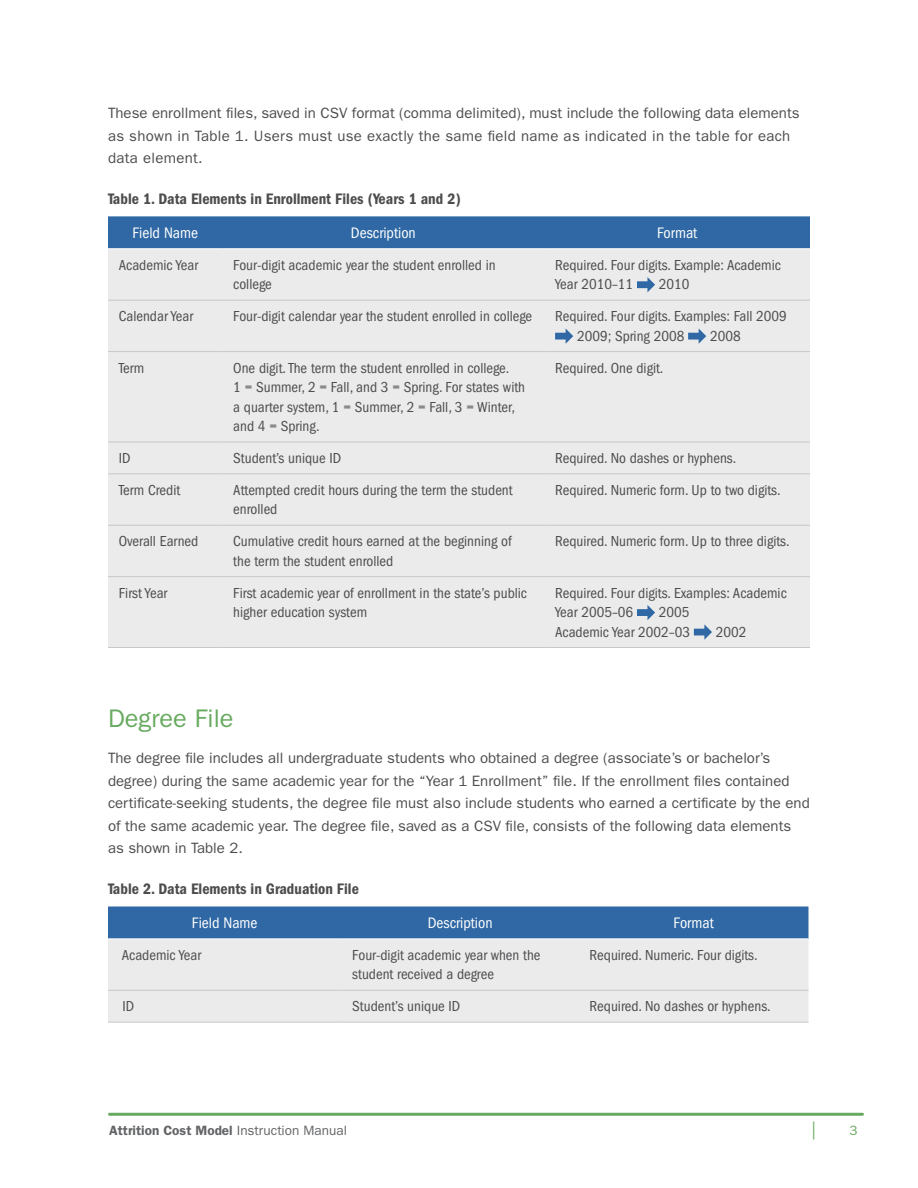
<style>
.page{position:relative;width:918px;height:1188px;background:#fff}
.page>*{position:absolute;margin:0;border:0;box-sizing:border-box;transform-origin:0 0}
.t1{font:25.5px "ITC Franklin Gothic Std";color:#68aa60}
.t2{font:18px "ITC Franklin Gothic Std";color:#68aa60}
.t3{font:15.75px "ITC Franklin Gothic Std Dm Cd";color:#4d4d4f}
.t4{font:condensed 15.75px "ITC Franklin Gothic Std";color:#fff}
.t5{font:condensed 15px/19.5px "ITC Franklin Gothic Std";color:#4d4d4f}
.t6{font:15px/22.5px "ITC Franklin Gothic Std";color:#4d4d4f}
.t7{font:600 13.5px "ITC Franklin Gothic Std";color:#636466}
.t8{font:13.5px "ITC Franklin Gothic Std";color:#68aa60}
.s1{font-weight:400}
</style>
<div class="page">
<hr style="left:110px;top:1113px;width:752px;height:3px;background:#68aa60">
<div style="left:108px;top:216px;width:702px;height:32px;background:#2f68a4"></div>
<div style="left:108px;top:249px;width:702px;height:398px;background:#ebebec"></div>
<hr style="left:108px;top:351px;width:114px;height:1px;background:#c7c8ca">
<hr style="left:222px;top:351px;width:322px;height:1px;background:#c7c8ca">
<hr style="left:544px;top:351px;width:266px;height:1px;background:#c7c8ca">
<hr style="left:108px;top:442px;width:114px;height:1px;background:#c7c8ca">
<hr style="left:222px;top:442px;width:322px;height:1px;background:#c7c8ca">
<hr style="left:544px;top:442px;width:266px;height:1px;background:#c7c8ca">
<hr style="left:108px;top:473px;width:114px;height:1px;background:#c7c8ca">
<hr style="left:222px;top:473px;width:322px;height:1px;background:#c7c8ca">
<hr style="left:544px;top:473px;width:266px;height:1px;background:#c7c8ca">
<hr style="left:108px;top:525px;width:114px;height:1px;background:#c7c8ca">
<hr style="left:222px;top:525px;width:322px;height:1px;background:#c7c8ca">
<hr style="left:544px;top:525px;width:266px;height:1px;background:#c7c8ca">
<hr style="left:108px;top:576px;width:114px;height:1px;background:#c7c8ca">
<hr style="left:222px;top:576px;width:322px;height:1px;background:#c7c8ca">
<hr style="left:544px;top:576px;width:266px;height:1px;background:#c7c8ca">
<hr style="left:108px;top:647px;width:114px;height:1px;background:#c7c8ca">
<hr style="left:222px;top:647px;width:322px;height:1px;background:#c7c8ca">
<hr style="left:544px;top:647px;width:266px;height:1px;background:#c7c8ca">
<hr style="left:108px;top:300px;width:114px;height:1px;background:#c7c8ca">
<hr style="left:222px;top:300px;width:322px;height:1px;background:#c7c8ca">
<hr style="left:544px;top:300px;width:266px;height:1px;background:#c7c8ca">
<svg style="left:637px;top:277px;width:18px;height:15px"></svg>
<svg style="left:555px;top:328px;width:18px;height:16px"></svg>
<svg style="left:688px;top:328px;width:18px;height:16px"></svg>
<svg style="left:637px;top:605px;width:18px;height:15px"></svg>
<svg style="left:694px;top:624px;width:18px;height:16px"></svg>
<div style="left:108px;top:906px;width:700px;height:33px;background:#2f68a4"></div>
<div style="left:108px;top:940px;width:700px;height:82px;background:#ebebec"></div>
<hr style="left:108px;top:990px;width:234px;height:1px;background:#c7c8ca">
<hr style="left:342px;top:990px;width:233px;height:1px;background:#c7c8ca">
<hr style="left:575px;top:990px;width:234px;height:1px;background:#c7c8ca">
<hr style="left:108px;top:1022px;width:234px;height:1px;background:#c7c8ca">
<hr style="left:342px;top:1022px;width:233px;height:1px;background:#c7c8ca">
<hr style="left:575px;top:1022px;width:234px;height:1px;background:#c7c8ca">
<p class="t6" style="left:108px;top:102px;width:693px">These enrollment files, saved in CSV format (comma delimited), must include the following data elements as shown in Table 1. Users must use exactly the same field name as indicated in the table for each data element.</p>
<p class="t3" style="left:108px;top:189px;width:354px">Table 1. Data Elements in Enrollment Files (Years 1 and 2)</p>
<p class="t4" style="left:132px;top:224px;width:67px">Field Name</p>
<p class="t4" style="left:351px;top:224px;width:66px">Description</p>
<p class="t4" style="left:657px;top:224px;width:42px">Format</p>
<p class="t5" style="left:119px;top:255px;width:81px">Academic Year</p>
<p class="t5" style="left:233px;top:255px;width:264px">Four-digit academic year the student enrolled in college</p>
<p class="t5" style="left:555px;top:255px;width:227px">Required. Four digits. Example: Academic<br>Year 2010–11</p>
<p class="t5" style="left:659px;top:275px;width:32px">2010</p>
<p class="t5" style="left:119px;top:307px;width:76px">Calendar Year</p>
<p class="t5" style="left:233px;top:307px;width:300px">Four-digit calendar year the student enrolled in college</p>
<p class="t5" style="left:577px;top:307px;width:211px;text-indent:-22px">Required. Four digits. Examples: Fall 2009<br>2009; Spring 2008</p>
<p class="t5" style="left:710px;top:326px;width:32px">2008</p>
<p class="t5" style="left:119px;top:358px;width:27px">Term</p>
<p class="t5" style="left:233px;top:358px;width:293px">One digit. The term the student enrolled in college.<br>1 = Summer, 2 = Fall, and 3 = Spring. For states with a quarter system, 1 = Summer, 2 = Fall, 3 = Winter, and 4 = Spring.</p>
<p class="t5" style="left:555px;top:358px;width:110px">Required. One digit.</p>
<p class="t5" style="left:119px;top:448px;width:13px">ID</p>
<p class="t5" style="left:233px;top:448px;width:110px">Student’s unique ID</p>
<p class="t5" style="left:555px;top:448px;width:183px">Required. No dashes or hyphens.</p>
<p class="t5" style="left:119px;top:480px;width:63px">Term Credit</p>
<p class="t5" style="left:233px;top:480px;width:281px">Attempted credit hours during the term the student enrolled</p>
<p class="t5" style="left:555px;top:480px;width:227px">Required. Numeric form. Up to two digits.</p>
<p class="t5" style="left:119px;top:532px;width:81px">Overall Earned</p>
<p class="t5" style="left:233px;top:532px;width:280px">Cumulative credit hours earned at the beginning of the term the student enrolled</p>
<p class="t5" style="left:555px;top:532px;width:236px">Required. Numeric form. Up to three digits.</p>
<p class="t5" style="left:119px;top:583px;width:50px">First Year</p>
<p class="t5" style="left:233px;top:583px;width:295px">First academic year of enrollment in the state’s public higher education system</p>
<p class="t5" style="left:555px;top:583px;width:233px">Required. Four digits. Examples: Academic<br>Year 2005–06</p>
<p class="t5" style="left:555px;top:603px;width:137px;text-align:right">2005<br>Academic Year 2002–03</p>
<p class="t5" style="left:716px;top:622px;width:32px">2002</p>
<h1 class="t1" style="left:108px;top:704px;width:127px">Degree File</h1>
<p class="t6" style="left:108px;top:747px;width:703px">The degree file includes all undergraduate students who obtained a degree (associate’s or bachelor’s degree) during the same academic year for the “Year 1 Enrollment” file. If the enrollment files contained certificate-seeking students, the degree file must also include students who earned a certificate by the end of the same academic year. The degree file, saved as a CSV file, consists of the following data elements as shown in Table 2.</p>
<p class="t3" style="left:108px;top:880px;width:253px">Table 2. Data Elements in Graduation File</p>
<p class="t4" style="left:192px;top:914px;width:67px">Field Name</p>
<p class="t4" style="left:428px;top:914px;width:66px">Description</p>
<p class="t4" style="left:674px;top:914px;width:42px">Format</p>
<p class="t5" style="left:122px;top:945px;width:81px">Academic Year</p>
<p class="t5" style="left:352px;top:945px;width:190px">Four-digit academic year when the student received a degree</p>
<p class="t5" style="left:590px;top:945px;width:170px">Required. Numeric. Four digits.</p>
<p class="t5" style="left:123px;top:997px;width:13px">ID</p>
<p class="t5" style="left:352px;top:997px;width:110px">Student’s unique ID</p>
<p class="t5" style="left:590px;top:997px;width:183px">Required. No dashes or hyphens.</p>
<p class="t7" style="left:109px;top:1122px;width:239px">Attrition Cost Model <span class="s1">Instruction Manual</span></p>
<p class="t2" style="left:811px;top:1119px;width:6px">|</p>
<p class="t8" style="left:850px;top:1123px;width:10px">3</p>
</div>
